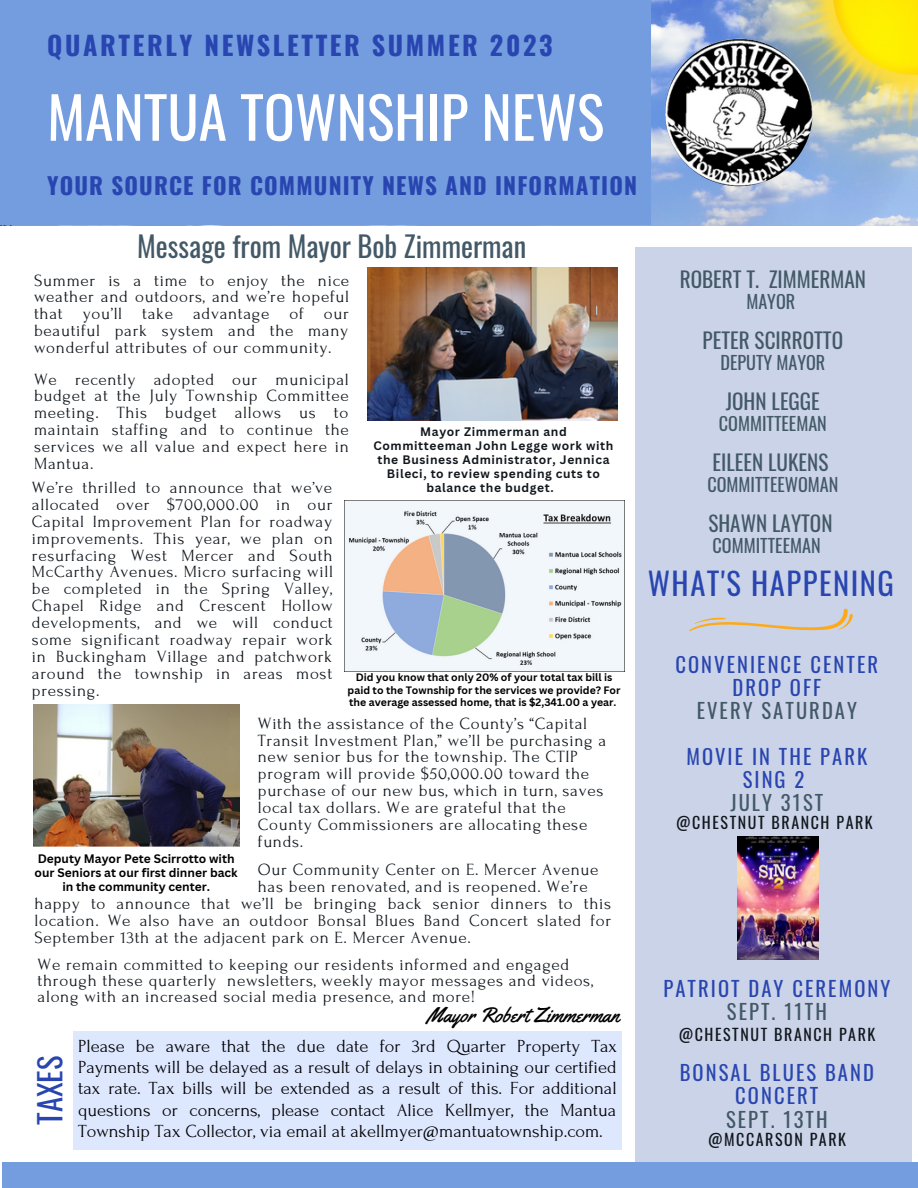
<style>
.page{position:relative;width:918px;height:1188px;background:#fff}
.page>*{position:absolute;margin:0;border:0;box-sizing:border-box;transform-origin:0 0}
.t1{font:57.45px "Oswald";color:#fff}
.t2{font:30.6px "Oswald";letter-spacing:.05em;color:#2946b0}
.t3{font:28.5px "Oswald";color:#435967}
.t4{font:700 26.1px "Oswald";letter-spacing:.1em;color:#2946b0}
.t5{font:700 23.25px "Oswald";letter-spacing:.05em;color:#2946b0}
.t6{font:21.15px "Oswald";color:#435967}
.t7{font:21px "Yellowtail";color:#000}
.t8{font:20.55px/23.1px "Oswald";letter-spacing:.1em;color:#2946b0;text-align:center}
.t9{font:20.55px "Oswald";letter-spacing:.1em;color:#435967}
.t10{font:18.45px/21.3px "Forum";color:#000;text-align:justify}
.t11{font:18.15px "Oswald";color:#435967}
.t12{font:17.1px/16.8px "Forum";letter-spacing:.04em;color:#11171d;text-align:justify}
.t13{font:15.9px "Oswald";letter-spacing:.1em;color:#11171d}
.t14{font:700 12px/14px "Canva Sans";letter-spacing:.05em;color:#11171d;text-align:center}
.t15{font:700 12px/14px "Canva Sans";color:#000;text-align:center}
.t16{font:700 10.5px/12.3px "Canva Sans";color:#000;text-align:center}
</style>
<div class="page">
<div style="left:635px;top:247px;width:276px;height:920px;background:#cbd3e8"></div>
<img style="left:651px;top:0;width:267px;height:225px">
<div style="left:0;top:0;width:651px;height:225px;background:#749de0"></div>
<div style="left:3px;top:1162px;width:915px;height:26px;background:#749de0"></div>
<svg style="left:689px;top:608px;width:164px;height:24px"></svg>
<img style="left:739px;top:0;width:179px;height:203px">
<img style="left:665px;top:39px;width:148px;height:147px">
<img style="left:737px;top:836px;width:81px;height:124px">
<div style="left:74px;top:1031px;width:548px;height:118px;background:#dde8ff"></div>
<img style="left:368px;top:268px;width:249px;height:153px">
<img style="left:33px;top:704px;width:206px;height:142px">
<img style="left:344px;top:501px;width:280px;height:171px">
<p class="t4" style="left:47px;top:25px;width:507px">QUARTERLY NEWSLETTER SUMMER 2023</p>
<p class="t1" style="left:47px;top:72px;width:559px">MANTUA TOWNSHIP NEWS</p>
<p class="t5" style="left:47px;top:167px;width:591px">YOUR SOURCE FOR COMMUNITY NEWS AND INFORMATION</p>
<p class="t3" style="left:137px;top:224px;width:391px">Message from Mayor Bob Zimmerman</p>
<p class="t12" style="left:34px;top:272px;width:317px">Summer is a time to enjoy the nice weather and outdoors, and we’re hopeful that you’ll take advantage of our beautiful park system and the many wonderful attributes of our community.</p>
<p class="t12" style="left:34px;top:371px;width:316px">We recently adopted our municipal budget at the July Township Committee meeting. This budget allows us to maintain staffing and to continue the services we all value and expect here in Mantua.</p>
<p class="t14" style="left:374px;top:424px;width:241px">Mayor Zimmerman and<br>Committeeman John Legge work with the Business Administrator, Jennica<br>Bileci, to review spending cuts to balance the budget.</p>
<p class="t12" style="left:32px;top:479px;width:303px">We’re thrilled to announce that we’ve allocated over $700,000.00 in our Capital Improvement Plan for roadway improvements. This year, we plan on resurfacing West Mercer and South McCarthy Avenues. Micro surfacing will be completed in the Spring Valley, Chapel Ridge and Crescent Hollow developments, and we will conduct some significant roadway repair work in Buckingham Village and patchwork around the township in areas most pressing.</p>
<p class="t12" style="left:258px;top:715px;width:350px;text-align:left">With the assistance of the County’s “Capital Transit Investment Plan,” we’ll be purchasing a new senior bus for the township. The CTIP program will provide $50,000.00 toward the purchase of our new bus, which in turn, saves local tax dollars. We are grateful that the County Commissioners are allocating these funds.</p>
<p class="t16" style="left:348px;top:671px;width:274px">Did you know that only 20% of your total tax bill is paid to the Township for the services we provide? For the average assessed home, that is $2,341.00 a year.</p>
<p class="t15" style="left:35px;top:851px;width:205px">Deputy Mayor Pete Scirrotto with our Seniors at our first dinner back in the community center.</p>
<p class="t12" style="left:258px;top:861px;width:342px">Our Community Center on E. Mercer Avenue has been renovated, and is reopened. We’re</p>
<p class="t12" style="left:35px;top:895px;width:578px">happy to announce that we’ll be bringing back senior dinners to this location. We also have an outdoor Bonsal Blues Band Concert slated for September 13th at the adjacent park on E. Mercer Avenue.</p>
<p class="t12" style="left:38px;top:956px;width:557px;line-height:16.2px;text-align:left">We remain committed to keeping our residents informed and engaged through these quarterly newsletters, weekly mayor messages and videos, along with an increased social media presence, and more!</p>
<p class="t7" style="left:427px;top:1002px;width:194px">Mayor Robert Zimmerman</p>
<p class="t2" style="left:26px;top:1125px;width:71px;rotate:-90deg">TAXES</p>
<p class="t10" style="left:78px;top:1035px;width:540px">Please be aware that the due date for 3rd Quarter Property Tax Payments will be delayed as a result of delays in obtaining our certified tax rate. Tax bills will be extended as a result of this. For additional questions or concerns, please contact Alice Kellmyer, the Mantua Township Tax Collector, via email at akellmyer@mantuatownship.com.</p>
<p class="t6" style="left:680px;top:263px;width:188px">ROBERT T. ZIMMERMAN</p>
<p class="t11" style="left:746px;top:287px;width:50px">MAYOR</p>
<p class="t6" style="left:703px;top:324px;width:142px">PETER SCIRROTTO</p>
<p class="t11" style="left:720px;top:348px;width:106px">DEPUTY MAYOR</p>
<p class="t6" style="left:726px;top:384px;width:96px">JOHN LEGGE</p>
<p class="t11" style="left:719px;top:409px;width:110px">COMMITTEEMAN</p>
<p class="t6" style="left:713px;top:445px;width:117px">EILEEN LUKENS</p>
<p class="t11" style="left:707px;top:470px;width:133px">COMMITTEEWOMAN</p>
<p class="t6" style="left:708px;top:506px;width:126px">SHAWN LAYTON</p>
<p class="t11" style="left:713px;top:531px;width:110px">COMMITTEEMAN</p>
<p class="t2" style="left:648px;top:560px;width:248px">WHAT'S HAPPENING</p>
<p class="t8" style="left:675px;top:652px;width:204px">CONVENIENCE CENTER<br>DROP OFF</p>
<p class="t9" style="left:697px;top:694px;width:162px">EVERY SATURDAY</p>
<p class="t8" style="left:686px;top:744px;width:183px">MOVIE IN THE PARK</p>
<p class="t8" style="left:743px;top:767px;width:63px">SING 2</p>
<p class="t9" style="left:730px;top:786px;width:94px">JULY 31ST</p>
<p class="t13" style="left:676px;top:810px;width:198px">@CHESTNUT BRANCH PARK</p>
<p class="t8" style="left:663px;top:976px;width:228px">PATRIOT DAY CEREMONY</p>
<p class="t9" style="left:727px;top:996px;width:102px">SEPT. 11TH</p>
<p class="t13" style="left:679px;top:1022px;width:198px">@CHESTNUT BRANCH PARK</p>
<p class="t8" style="left:680px;top:1061px;width:196px">BONSAL BLUES BAND<br>CONCERT</p>
<p class="t9" style="left:726px;top:1103px;width:103px">SEPT. 13TH</p>
<p class="t13" style="left:708px;top:1127px;width:140px">@MCCARSON PARK</p>
</div>
